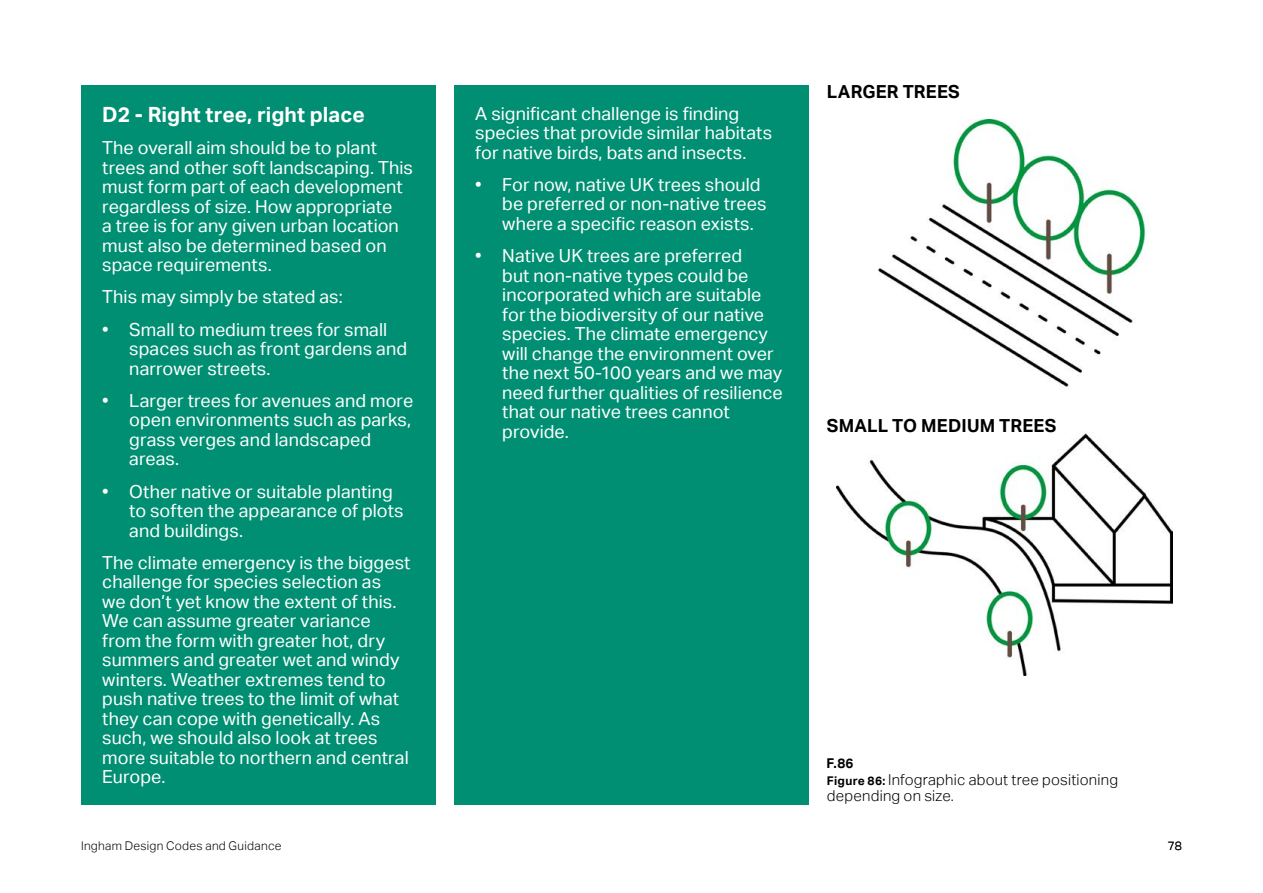
<style>
.page{position:relative;width:1263px;height:893px;background:#fff}
.page>*{position:absolute;margin:0;border:0;box-sizing:border-box;transform-origin:0 0}
.t1{font:700 21px "AECOM Sans";color:#fff}
.t2{font:18px/19.5px "AECOM Sans";letter-spacing:.005em;color:#fff}
.t3{font:700 18px "AECOM Sans";letter-spacing:.01em;color:#000101}
.t4{font:300 15px/16.5px "AECOM Sans";letter-spacing:.015em;color:#000}
.t5{font:700 13.5px "AECOM Sans";color:#000}
.t6{font:300 12px "AECOM Sans";letter-spacing:.025em;color:#000}
.s1{font-weight:700;font-size:12px}
</style>
<div class="page">
<img style="left:837px;top:119px;width:335px;height:556px">
<div style="left:827px;top:357px;width:49px;height:17px;background:#fff"></div>
<div style="left:81px;top:86px;width:355px;height:719px;background:#008f72"></div>
<div style="left:454px;top:86px;width:355px;height:719px;background:#008f72"></div>
<p class="t1" style="left:102px;top:102px;width:264px">D2 - Right tree, right place</p>
<p class="t2" style="left:102px;top:138px;width:312px">The overall aim should be to plant trees and other soft landscaping. This must form part of each development regardless of size. How appropriate<br>a tree is for any given urban location must also be determined based on space requirements.</p>
<p class="t2" style="left:102px;top:287px;width:242px">This may simply be stated as:</p>
<p class="t2" style="left:129px;top:320px;width:279px;text-indent:-27px">• Small to medium trees for small spaces such as front gardens and narrower streets.</p>
<p class="t2" style="left:129px;top:391px;width:285px;text-indent:-27px">• Larger trees for avenues and more open environments such as parks, grass verges and landscaped areas.</p>
<p class="t2" style="left:129px;top:482px;width:276px;text-indent:-27px">• Other native or suitable planting to soften the appearance of plots and buildings.</p>
<p class="t2" style="left:102px;top:553px;width:310px">The climate emergency is the biggest challenge for species selection as<br>we don’t yet know the extent of this.<br>We can assume greater variance from the form with greater hot, dry summers and greater wet and windy winters. Weather extremes tend to push native trees to the limit of what they can cope with genetically. As such, we should also look at trees more suitable to northern and central<br>Europe.</p>
<p class="t2" style="left:475px;top:104px;width:298px">A significant challenge is finding species that provide similar habitats for native birds, bats and insects.</p>
<p class="t2" style="left:502px;top:175px;width:266px;text-indent:-27px">• For now, native UK trees should be preferred or non-native trees where a specific reason exists.</p>
<p class="t2" style="left:502px;top:246px;width:282px;text-indent:-27px">• Native UK trees are preferred<br>but non-native types could be incorporated which are suitable for the biodiversity of our native species. The climate emergency will change the environment over the next 50-100 years and we may need further qualities of resilience that our native trees cannot provide.</p>
<p class="t3" style="left:827px;top:82px;width:134px">LARGER TREES</p>
<p class="t3" style="left:827px;top:415px;width:231px">SMALL TO MEDIUM TREES</p>
<p class="t5" style="left:826px;top:755px;width:29px">F.86</p>
<p class="t4" style="left:827px;top:771px;width:293px"><span class="s1">Figure 86:</span> Infographic about tree positioning depending on size.</p>
<p class="t6" style="left:81px;top:838px;width:202px">Ingham Design Codes and Guidance</p>
<p class="t6" style="left:1168px;top:838px;width:16px">78</p>
</div>
